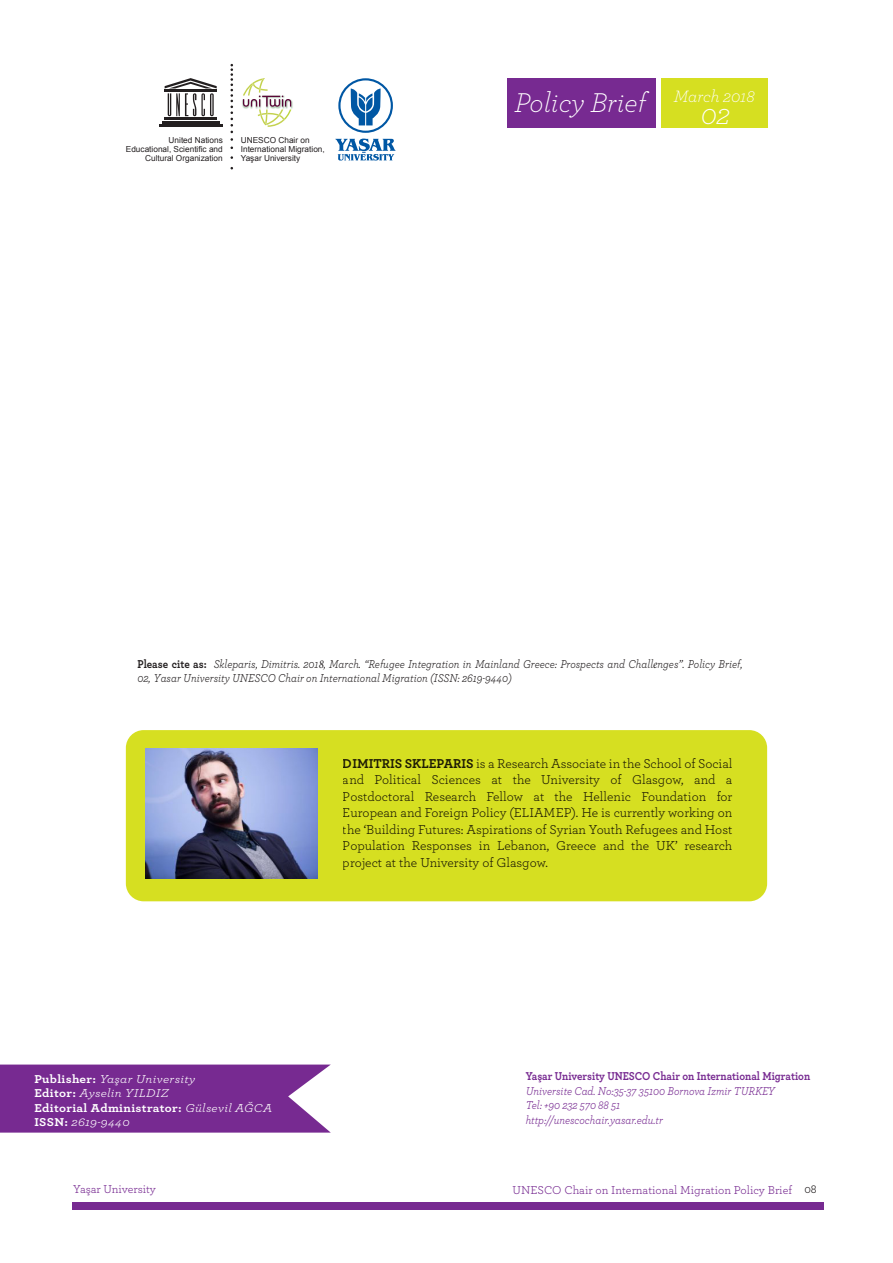
<style>
.page{position:relative;width:893px;height:1263px;background:#fff}
.page>*{position:absolute;margin:0;border:0;box-sizing:border-box;transform-origin:0 0}
.t1{font:italic 300 30px "Archer Pro";color:#fff}
.t2{font:italic 300 28.5px "Archer Pro";color:#fff}
.t3{font:italic 300 17.25px "Archer Pro";color:#fff}
.t4{font:13.5px/16.5px "Archer Pro";color:#231f20;text-align:justify}
.t5{font:italic 12px/14.1px "Archer Pro";color:#231f20;scale:.9 1}
.t6{font:italic 12px/14.4px "Archer Pro";letter-spacing:.025em;color:#fff;scale:1.09 1}
.t7{font:italic 12px/14.4px "Archer Pro";color:#772a91;scale:.9 1}
.t8{font:12px "Archer Pro";color:#772a91}
.t9{font:700 12px "Archer Pro";color:#772a91;scale:.9 1}
.t10{font:12px "Archer Pro";color:#231f20}
.t11{font:8.25px/9px "Arial";color:#231f20}
.s1{font-weight:700;font-style:normal}
.s2{font-family:"Minion Pro"}
.s3{font-weight:700}
</style>
<div class="page">
<svg style="left:0;top:1064px;width:331px;height:68px;background:#813999"></svg>
<div style="left:126px;top:730px;width:641px;height:171px;background:#d6df21;border-radius:18px"></div>
<div style="left:72px;top:1202px;width:751px;height:7px;background:#772a91"></div>
<div style="left:507px;top:78px;width:148px;height:49px;background:#772a91"></div>
<div style="left:661px;top:78px;width:106px;height:49px;background:#d6df21"></div>
<svg style="left:231px;top:64px;width:2px;height:85px"></svg>
<hr style="left:165px;top:117px;width:52px;height:3px;background:#231f20">
<hr style="left:162px;top:121px;width:58px;height:2px;background:#231f20">
<hr style="left:159px;top:125px;width:63px;height:2px;background:#231f20">
<svg style="left:165px;top:78px;width:52px;height:38px"></svg>
<img style="left:242px;top:99px;width:51px;height:10px">
<svg style="left:243px;top:78px;width:48px;height:49px"></svg>
<svg style="left:338px;top:78px;width:55px;height:55px"></svg>
<svg style="left:335px;top:139px;width:60px;height:22px"></svg>
<img style="left:145px;top:749px;width:172px;height:129px">
<p class="t11" style="left:126px;top:135px;width:98px;text-align:right">United Nations<br>Educational, Scientific and<br>Cultural Organization</p>
<p class="t11" style="left:241px;top:135px;width:86px">UNESCO Chair on<br>International Migration,<br>Yaşar University</p>
<h2 class="t2" style="left:514px;top:83px;width:133px">Policy Brief</h2>
<p class="t3" style="left:674px;top:85px;width:82px">March 2018</p>
<h1 class="t1" style="left:701px;top:94px;width:31px">02</h1>
<p class="t5" style="left:137px;top:656px;width:674px"><span class="s1">Please cite as:</span> Skleparis, Dimitris. 201<span class="s2">8</span>, March. “Refugee Integration in Mainland Greece: Prospects and Chall<span class="s2">e</span>nges”. Policy Brief,<br>02, Yasar University UNESCO Chair on International Migration (ISSN: 2619-9440)</p>
<p class="t4" style="left:343px;top:754px;width:391px"><span class="s3">DIMITRIS SKLEPARIS</span> is a Research Associate in the School of Social and Political Sciences at the University of Glasgow, and a Postdoctoral Research Fellow at the Hellenic Foundation for European and Foreign Policy (ELIAMEP). He is currently working on the ‘Building Futures: Aspirations of Syrian Youth Refugees and Host Population Responses in Lebanon, Greece and the UK’ research project at the University of Glasgow.</p>
<p class="t6" style="left:34px;top:1071px;width:220px"><span class="s1">Publisher:</span> Yaşar University<br><span class="s1">Editor:</span> Ayselin YILDIZ<br><span class="s1">Editorial Administrator:</span> Gülsevil AĞCA<br><span class="s1">ISSN:</span> 2619-9440</p>
<p class="t9" style="left:526px;top:1067px;width:318px">Yaşar University UNESCO Chair on International Migration</p>
<p class="t7" style="left:526px;top:1083px;width:278px">Universite Cad. No:35-37 35100 Bornova Izmir TURKEY<br>Tel: +90 232 570 88 51<br>http://unescochair.yasar.edu.tr</p>
<p class="t8" style="left:73px;top:1181px;width:84px">Yaşar University</p>
<p class="t10" style="left:804px;top:1181px;width:14px">08</p>
<p class="t8" style="left:513px;top:1182px;width:281px">UNESCO Chair on International Migration Policy Brief</p>
</div>
